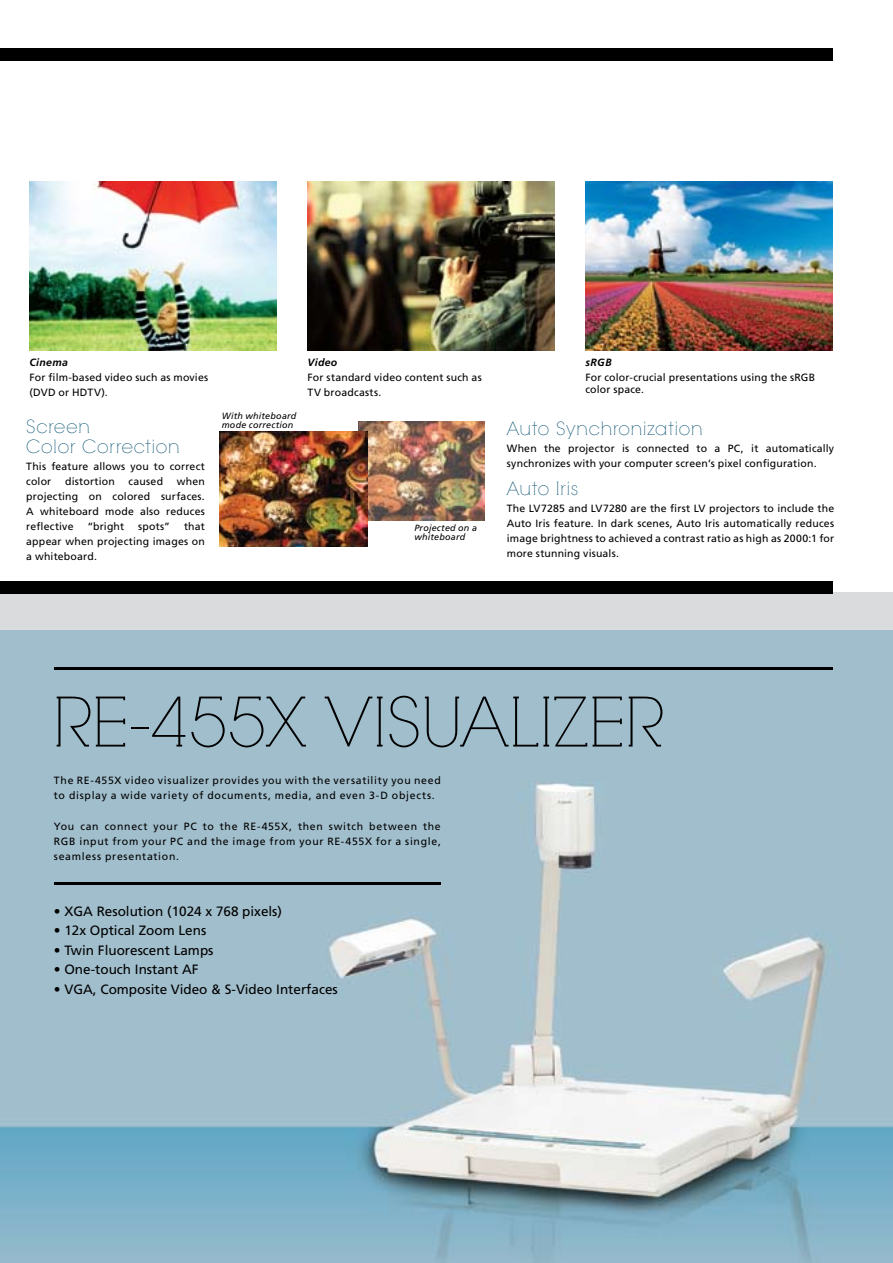
<style>
.page{position:relative;width:893px;height:1263px;background:#fff}
.page>*{position:absolute;margin:0;border:0;box-sizing:border-box;transform-origin:0 0}
.t1{font:67.5px "RNS Camelia";letter-spacing:.015em;color:#000}
.t2{font:18px/20.1px "RNS Camelia";letter-spacing:.045em;color:#004d6d}
.t3{font:13.5px "Frutiger";color:#000}
.t4{font:10.5px/15px "Frutiger";letter-spacing:.02em;color:#000}
.t5{font:10.5px/15px "Frutiger";letter-spacing:.065em;color:#000}
.t6{font:italic 700 10.5px "Frutiger";letter-spacing:.03em;color:#000}
.t7{font:italic 9px/9px "Frutiger";letter-spacing:.025em;color:#000}
</style>
<div class="page">
<div style="left:0;top:592px;width:893px;height:671px;background:#dadbdc"></div>
<img style="left:0;top:631px;width:893px;height:632px">
<div style="left:0;top:48px;width:832px;height:13px;background:#000"></div>
<div style="left:0;top:581px;width:832px;height:13px;background:#000"></div>
<hr style="left:54px;top:667px;width:778px;height:2px;background:#000">
<hr style="left:54px;top:882px;width:387px;height:2px;background:#000">
<img style="left:358px;top:422px;width:126px;height:98px">
<img style="left:220px;top:431px;width:147px;height:116px">
<img style="left:30px;top:181px;width:246px;height:169px">
<img style="left:307px;top:181px;width:247px;height:169px">
<img style="left:585px;top:181px;width:247px;height:169px">
<p class="t6" style="left:30px;top:356px;width:40px">Cinema</p>
<p class="t4" style="left:30px;top:371px;width:180px;line-height:14.1px">For film-based video such as movies (DVD or HDTV).</p>
<h2 class="t2" style="left:26px;top:417px;width:155px">Screen<br>Color Correction</h2>
<p class="t4" style="left:26px;top:459px;width:180px">This feature allows you to correct color</p>
<p class="t4" style="left:26px;top:474px;width:180px;text-align:justify;text-indent:150px">when projecting on colored surfaces.<br>A whiteboard mode also reduces reflective</p>
<p class="t4" style="left:65px;top:474px;width:51px">distortion</p>
<p class="t4" style="left:129px;top:474px;width:36px">caused</p>
<p class="t4" style="left:26px;top:519px;width:180px;text-align:justify;text-indent:158px">that appear when projecting images on a whiteboard.</p>
<p class="t4" style="left:87px;top:519px;width:38px">“bright</p>
<p class="t4" style="left:138px;top:519px;width:33px">spots”</p>
<p class="t7" style="left:222px;top:411px;width:76px">With whiteboard mode correction</p>
<p class="t6" style="left:307px;top:356px;width:31px">Video</p>
<p class="t4" style="left:307px;top:371px;width:176px;line-height:14.1px">For standard video content such as<br>TV broadcasts.</p>
<p class="t7" style="left:414px;top:523px;width:64px">Projected on a whiteboard</p>
<p class="t6" style="left:585px;top:356px;width:28px">sRGB</p>
<p class="t4" style="left:585px;top:372px;width:231px;line-height:12px">For color-crucial presentations using the sRGB color space.</p>
<h2 class="t2" style="left:507px;top:419px;width:197px">Auto Synchronization</h2>
<p class="t4" style="left:507px;top:441px;width:329px">When the projector is connected to a PC, it automatically synchronizes with your computer screen’s pixel configuration.</p>
<h2 class="t2" style="left:507px;top:479px;width:73px">Auto Iris</h2>
<p class="t4" style="left:507px;top:501px;width:329px;text-align:justify">The LV7285 and LV7280 are the first LV projectors to include the Auto Iris feature. In dark scenes, Auto Iris automatically reduces image brightness to achieved a contrast ratio as high as 2000:1 for more stunning visuals.</p>
<h1 class="t1" style="left:54px;top:683px;width:611px">RE-455X VISUALIZER</h1>
<p class="t5" style="left:54px;top:773px;width:388px">The RE-455X video visualizer provides you with the versatility you need to display a wide variety of documents, media, and even 3-D objects.</p>
<p class="t4" style="left:54px;top:819px;width:388px;text-align:justify">You can connect your PC to the RE-455X, then switch between the RGB input from your PC and the image from your RE-455X for a single, seamless presentation.</p>
<p class="t3" style="left:54px;top:903px;width:230px">• XGA Resolution (1024 x 768 pixels)</p>
<p class="t3" style="left:54px;top:922px;width:154px">• 12x Optical Zoom Lens</p>
<p class="t3" style="left:54px;top:942px;width:161px">• Twin Fluorescent Lamps</p>
<p class="t3" style="left:54px;top:961px;width:146px">• One-touch Instant AF</p>
<p class="t3" style="left:54px;top:981px;width:285px">• VGA, Composite Video &amp; S-Video Interfaces</p>
</div>
